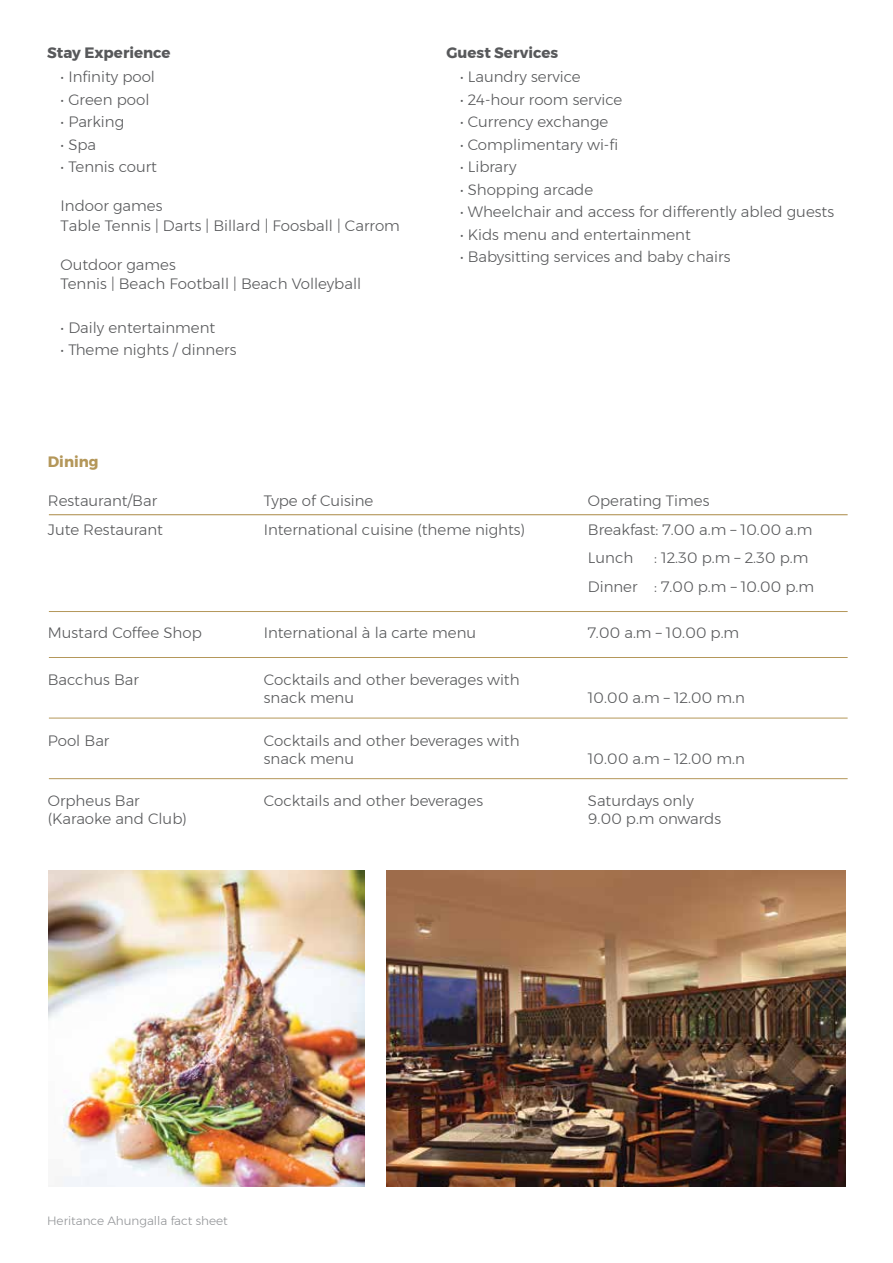
<style>
.page{position:relative;width:893px;height:1263px;background:#fff}
.page>*{position:absolute;margin:0;border:0;box-sizing:border-box;transform-origin:0 0}
.t1{font:300 15px/19.5px "Montserrat";color:#58595b}
.t2{font:700 15px "Montserrat";color:#58595b}
.t3{font:700 15px "Montserrat";color:#b4975a}
.t4{font:300 12px "Montserrat";color:#939598}
</style>
<div class="page">
<img style="left:49px;top:870px;width:316px;height:316px">
<img style="left:387px;top:870px;width:459px;height:316px">
<hr style="left:49px;top:514px;width:799px;height:1px;background:#b4975a">
<hr style="left:49px;top:611px;width:799px;height:1px;background:#b4975a">
<hr style="left:49px;top:657px;width:799px;height:1px;background:#b4975a">
<hr style="left:49px;top:718px;width:799px;height:1px;background:#b4975a">
<hr style="left:49px;top:778px;width:799px;height:1px;background:#b4975a">
<p class="t2" style="left:47px;top:41px;width:125px">Stay Experience</p>
<p class="t1" style="left:61px;top:67px;width:96px">• Infinity pool</p>
<p class="t1" style="left:61px;top:89px;width:90px">• Green pool</p>
<p class="t1" style="left:61px;top:112px;width:65px">• Parking</p>
<p class="t1" style="left:61px;top:134px;width:37px">• Spa</p>
<p class="t1" style="left:61px;top:157px;width:98px">• Tennis court</p>
<p class="t1" style="left:61px;top:196px;width:341px">Indoor games<br>Table Tennis | Darts | Billard | Foosball | Carrom</p>
<p class="t1" style="left:61px;top:254px;width:302px">Outdoor games<br>Tennis | Beach Football | Beach Volleyball</p>
<p class="t1" style="left:61px;top:317px;width:156px">• Daily entertainment</p>
<p class="t1" style="left:61px;top:340px;width:177px">• Theme nights / dinners</p>
<p class="t2" style="left:446px;top:41px;width:113px">Guest Services</p>
<p class="t1" style="left:460px;top:67px;width:122px">• Laundry service</p>
<p class="t1" style="left:460px;top:89px;width:164px">• 24-hour room service</p>
<p class="t1" style="left:460px;top:112px;width:150px">• Currency exchange</p>
<p class="t1" style="left:460px;top:134px;width:160px">• Complimentary wi-fi</p>
<p class="t1" style="left:460px;top:157px;width:58px">• Library</p>
<p class="t1" style="left:460px;top:179px;width:135px">• Shopping arcade</p>
<p class="t1" style="left:460px;top:202px;width:376px">• Wheelchair and access for differently abled guests</p>
<p class="t1" style="left:460px;top:224px;width:232px">• Kids menu and entertainment</p>
<p class="t1" style="left:460px;top:247px;width:272px">• Babysitting services and baby chairs</p>
<p class="t3" style="left:48px;top:450px;width:52px">Dining</p>
<p class="t1" style="left:48px;top:491px;width:111px">Restaurant/Bar</p>
<p class="t1" style="left:264px;top:491px;width:111px">Type of Cuisine</p>
<p class="t1" style="left:588px;top:491px;width:123px">Operating Times</p>
<p class="t1" style="left:48px;top:519px;width:117px">Jute Restaurant</p>
<p class="t1" style="left:264px;top:519px;width:263px">International cuisine (theme nights)</p>
<p class="t1" style="left:588px;top:515px;width:226px;line-height:28.5px">Breakfast: 7.00 a.m – 10.00 a.m<br>Lunch</p>
<p class="t1" style="left:588px;top:543px;width:228px;line-height:28.5px;text-indent:66px">: 12.30 p.m – 2.30 p.m<br>Dinner : 7.00 p.m – 10.00 p.m</p>
<p class="t1" style="left:48px;top:623px;width:155px">Mustard Coffee Shop</p>
<p class="t1" style="left:264px;top:623px;width:214px">International à la carte menu</p>
<p class="t1" style="left:588px;top:623px;width:153px">7.00 a.m – 10.00 p.m</p>
<p class="t1" style="left:48px;top:670px;width:93px">Bacchus Bar</p>
<p class="t1" style="left:264px;top:671px;width:257px;line-height:18px">Cocktails and other beverages with snack menu</p>
<p class="t1" style="left:588px;top:688px;width:158px">10.00 a.m – 12.00 m.n</p>
<p class="t1" style="left:48px;top:730px;width:63px">Pool Bar</p>
<p class="t1" style="left:264px;top:731px;width:257px;line-height:18px">Cocktails and other beverages with snack menu</p>
<p class="t1" style="left:588px;top:748px;width:158px">10.00 a.m – 12.00 m.n</p>
<p class="t1" style="left:48px;top:791px;width:93px">Orpheus Bar</p>
<p class="t1" style="left:264px;top:791px;width:221px">Cocktails and other beverages</p>
<p class="t1" style="left:588px;top:791px;width:107px">Saturdays only</p>
<p class="t1" style="left:48px;top:809px;width:141px">(Karaoke and Club)</p>
<p class="t1" style="left:588px;top:809px;width:135px">9.00 p.m onwards</p>
<p class="t4" style="left:47px;top:1211px;width:182px">Heritance Ahungalla fact sheet</p>
</div>
